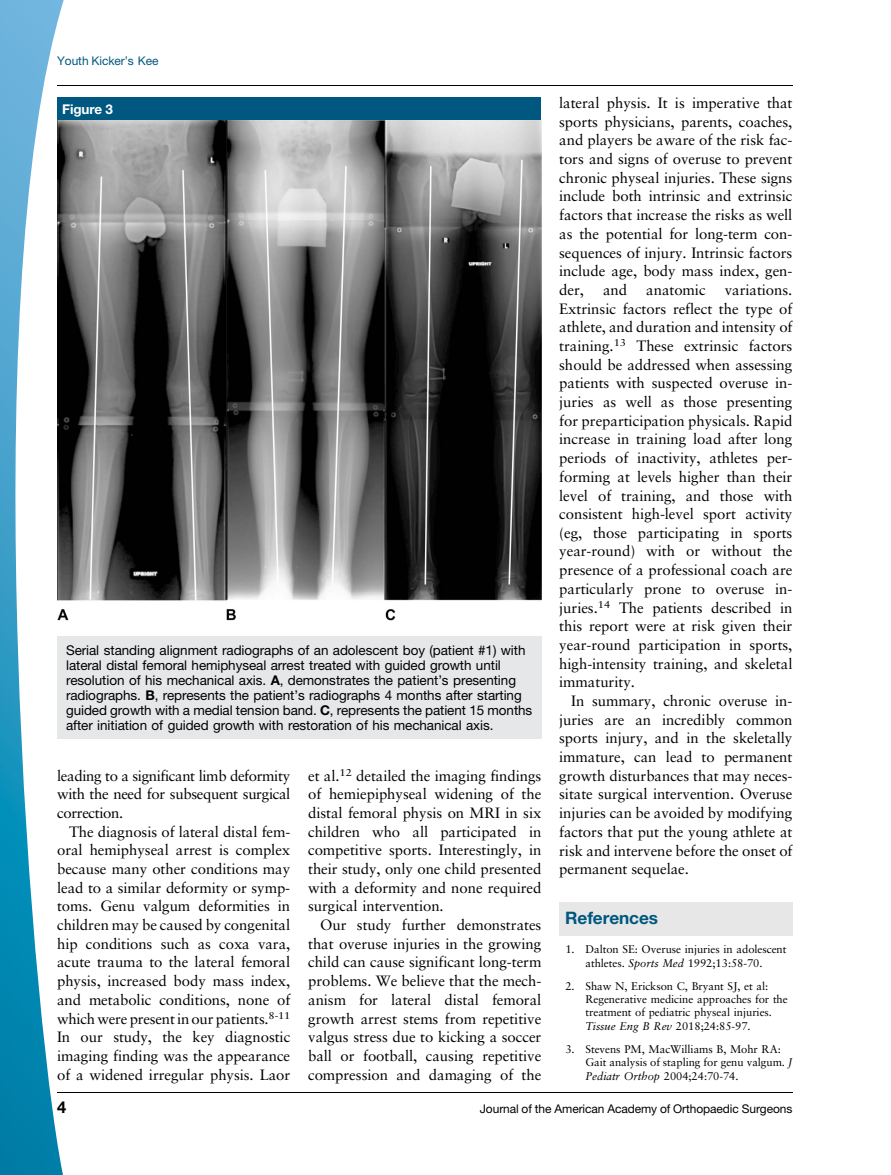
<style>
.page{position:relative;width:891px;height:1175px;background:#fff}
.page>*{position:absolute;margin:0;border:0;box-sizing:border-box;transform-origin:0 0}
.t1{font:17.25px "Adv O Td 1 f 5 cc 91.B";color:#00577f}
.t2{font:16.5px "Adv O Td 1 f 5 cc 91.B";color:#000}
.t3{font:15px/18.8px "Adv O Tece 49054";color:#000;text-align:justify}
.t4{font:13.5px/15px "Adv OT7 fe 89 a 09";color:#000}
.t5{font:13.5px "Adv O Td 1 f 5 cc 91.B";color:#fff}
.t6{font:12px "Adv OT7 fe 89 a 09";color:#000}
.t7{font:12px "Adv OT7 fe 89 a 09";color:#00577f}
.t8{font:11.25px/13.5px "Adv O Tece 49054";color:#000}
.s1{font-style:inherit}
.s2{font-family:"Adv O Td 1 f 5 cc 91.B"}
.s3{font-family:"Adv OT35458 d 10.I"}
</style>
<div class="page">
<svg style="left:0;top:0;width:66px;height:1174px"></svg>
<div style="left:559px;top:902px;width:233px;height:34px;background:#e7e7e7"></div>
<div style="left:58px;top:98px;width:483px;height:22px;background:#00577f"></div>
<div style="left:57px;top:636px;width:484px;height:103px;background:#e6e7e8"></div>
<img style="left:58px;top:120px;width:483px;height:500px">
<hr style="left:57px;top:85px;width:735px;height:1px;background:#000">
<hr style="left:57px;top:1092px;width:735px;height:1px;background:#000">
<p class="t7" style="left:57px;top:57px;width:103px">Youth Kicker<span class="s1">’</span>s Kee</p>
<p class="t5" style="left:62px;top:104px;width:52px">Figure 3</p>
<p class="t4" style="left:66px;top:644px;width:468px">Serial standing alignment radiographs of an adolescent boy (patient #1) with lateral distal femoral hemiphyseal arrest treated with guided growth until resolution of his mechanical axis. <span class="s2">A</span>, demonstrates the patient<span class="s1">’</span>s presenting radiographs. <span class="s2">B</span>, represents the patient<span class="s1">’</span>s radiographs 4 months after starting guided growth with a medial tension band. <span class="s2">C</span>, represents the patient 15 months after initiation of guided growth with restoration of his mechanical axis.</p>
<p class="t3" style="left:57px;top:767px;width:235px">leading to a significant limb deformity with the need for subsequent surgical correction.</p>
<p class="t3" style="left:57px;top:823px;width:235px;text-indent:12px">The diagnosis of lateral distal fem&shy;oral hemiphyseal arrest is complex because many other conditions may lead to a similar deformity or symp&shy;toms. Genu valgum deformities in children may be caused by congenital hip conditions such as coxa vara, acute trauma to the lateral femoral physis, increased body mass index, and metabolic conditions, none of which were present in our patients.<sup>8-11<br></sup>In our study, the key diagnostic imaging finding was the appearance of a widened irregular physis. Laor</p>
<p class="t3" style="left:308px;top:767px;width:235px">et al.<sup>12</sup> detailed the imaging findings of hemiepiphyseal widening of the distal femoral physis on MRI in six children who all participated in competitive sports. Interestingly, in their study, only one child presented with a deformity and none required surgical intervention.</p>
<p class="t3" style="left:308px;top:916px;width:235px;text-indent:12px">Our study further demonstrates that overuse injuries in the growing child can cause significant long-term problems. We believe that the mech&shy;anism for lateral distal femoral growth arrest stems from repetitive valgus stress due to kicking a soccer ball or football, causing repetitive compression and damaging of the</p>
<p class="t3" style="left:559px;top:95px;width:235px">lateral physis. It is imperative that sports physicians, parents, coaches, and players be aware of the risk fac&shy;tors and signs of overuse to prevent chronic physeal injuries. These signs include both intrinsic and extrinsic factors that increase the risks as well as the potential for long-term con&shy;sequences of injury. Intrinsic factors include age, body mass index, gen&shy;der,</p>
<p class="t3" style="left:603px;top:281px;width:26px">and</p>
<p class="t3" style="left:646px;top:281px;width:61px">anatomic</p>
<p class="t3" style="left:559px;top:281px;width:235px;text-indent:165px">variations.<br>Extrinsic factors reflect the type of athlete, and duration and intensity of training.<sup>13</sup> These extrinsic factors should be addressed when assessing patients with suspected overuse in&shy;juries as well as those presenting for preparticipation physicals. Rapid increase in training load after long periods of inactivity, athletes per&shy;forming at levels higher than their level of training, and those with consistent high-level sport activity (eg, those participating in sports year-round) with or without the presence of a professional coach are particularly prone to overuse in&shy;juries.<sup>14</sup> The patients described in this report were at risk given their year-round participation in sports, high-intensity training, and skeletal immaturity.</p>
<p class="t3" style="left:559px;top:692px;width:235px;text-indent:12px">In summary, chronic overuse in&shy;juries are an incredibly common sports injury, and in the skeletally immature, can lead to permanent growth disturbances that may neces&shy;sitate surgical intervention. Overuse injuries can be avoided by modifying factors that put the young athlete at risk and intervene before the onset of permanent sequelae.</p>
<p class="t1" style="left:565px;top:911px;width:94px">References</p>
<p class="t8" style="left:565px;top:943px;width:222px;text-align:center">1. Dalton SE: Overuse injuries in adolescent athletes. <span class="s3">Sports Med</span> 1992;13:58-70.</p>
<p class="t8" style="left:585px;top:979px;width:204px;text-indent:-20px">2. Shaw N, Erickson C, Bryant SJ, et al:<br>Regenerative medicine approaches for the treatment of pediatric physeal injuries.<br><span class="s3">Tissue Eng B Rev</span> 2018;24:85-97.</p>
<p class="t8" style="left:585px;top:1043px;width:208px;text-indent:-20px">3. Stevens PM, MacWilliams B, Mohr RA:<br>Gait analysis of stapling for genu valgum. <span class="s3">J<br>Pediatr Orthop</span> 2004;24:70-74.</p>
<p class="t2" style="left:57px;top:1101px;width:11px">4</p>
<p class="t6" style="left:480px;top:1104px;width:314px">Journal of the American Academy of Orthopaedic Surgeons</p>
</div>
